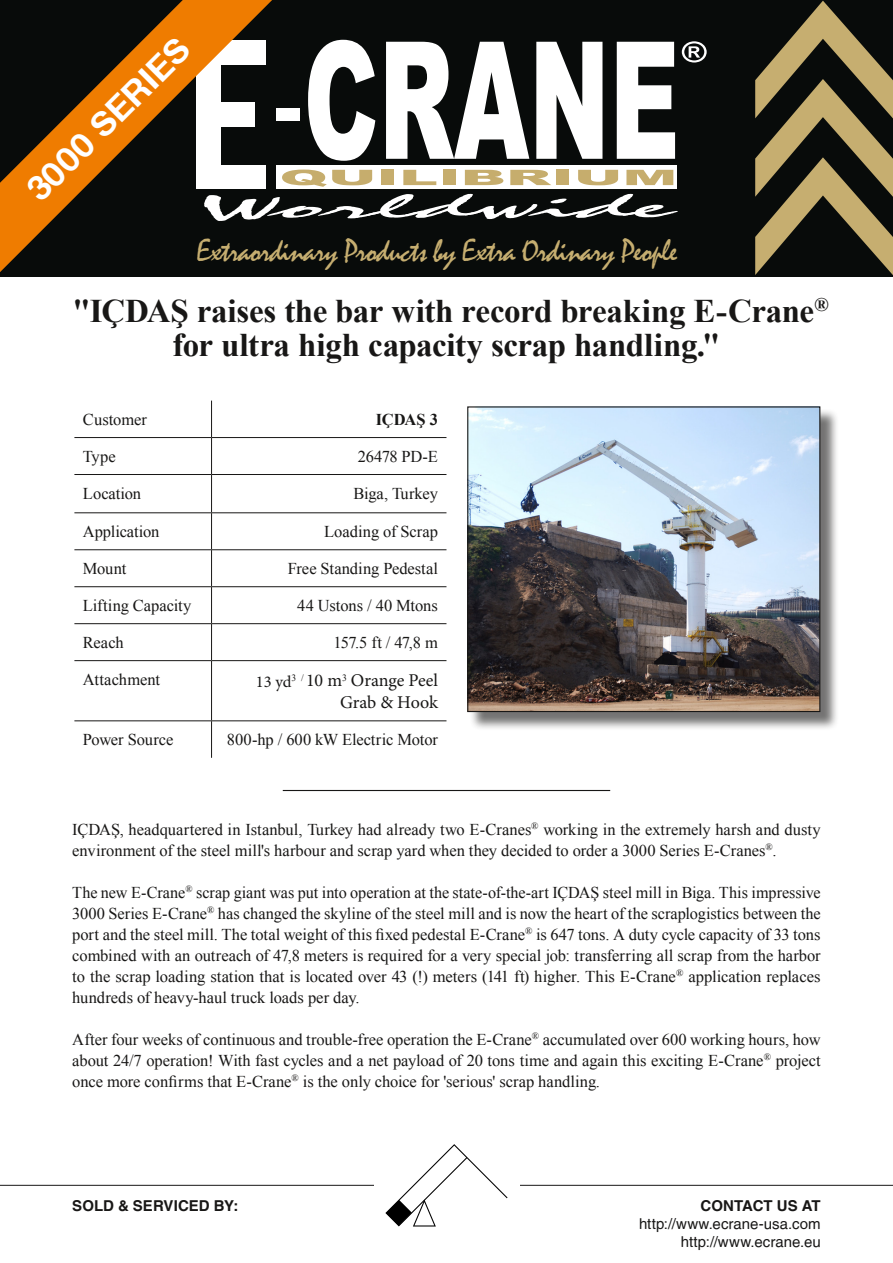
<style>
.page{position:relative;width:893px;height:1263px;background:#fff}
.page>*{position:absolute;margin:0;border:0;box-sizing:border-box;transform-origin:0 0}
.t1{font:700 34.5px "Helvetica Neue CE";color:#fff}
.t2{font:700 33px/34.5px "Times New Roman";letter-spacing:-.01em;color:#181716;text-align:center}
.t3{font:31.95px "Mistral";letter-spacing:-.025em;color:#c6ae70}
.t4{font:18px/21.6px "Minion Pro";letter-spacing:-.005em;color:#181716;text-align:right}
.t5{font:16.5px/21px "Times New Roman";letter-spacing:-.005em;color:#181716;text-align:justify}
.t6{font:700 16.5px "Times New Roman";letter-spacing:-.01em;color:#181716}
.t7{font:15px/18px "Helvetica LT";color:#181716;text-align:right}
.t8{font:700 15px "Helvetica LT";color:#181716}
.s1{font-size:16.5px}
</style>
<div class="page">
<div style="left:0;top:0;width:893px;height:276px;background:#080b0a"></div>
<svg style="left:755px;top:1px;width:138px;height:274px"></svg>
<div style="left:276px;top:165px;width:401px;height:24px;background:#fff"></div>
<div style="left:276px;top:108px;width:23px;height:12px;background:#fff"></div>
<svg style="left:682px;top:41px;width:25px;height:22px"></svg>
<svg style="left:272px;top:194px;width:406px;height:25px"></svg>
<svg style="left:308px;top:40px;width:67px;height:121px"></svg>
<svg style="left:386px;top:42px;width:143px;height:117px"></svg>
<svg style="left:536px;top:42px;width:66px;height:117px"></svg>
<svg style="left:617px;top:42px;width:58px;height:117px"></svg>
<svg style="left:282px;top:170px;width:90px;height:17px"></svg>
<div style="left:381px;top:170px;width:13px;height:15px;background:#c6ad6d"></div>
<svg style="left:403px;top:170px;width:33px;height:15px"></svg>
<div style="left:443px;top:170px;width:13px;height:15px;background:#c6ad6d"></div>
<svg style="left:465px;top:170px;width:38px;height:15px"></svg>
<svg style="left:510px;top:170px;width:41px;height:15px"></svg>
<div style="left:556px;top:170px;width:13px;height:15px;background:#c6ad6d"></div>
<svg style="left:578px;top:170px;width:40px;height:15px"></svg>
<svg style="left:626px;top:170px;width:47px;height:15px"></svg>
<svg style="left:0;top:0;width:272px;height:272px"></svg>
<hr style="left:0;top:1185px;width:893px;height:1px;background:#181716">
<div style="left:374px;top:1144px;width:146px;height:82px;background:#fff"></div>
<svg style="left:385px;top:1144px;width:123px;height:82px"></svg>
<hr style="left:211px;top:401px;width:1px;height:36px;background:#181716">
<hr style="left:74px;top:437px;width:138px;height:1px;background:#181716">
<hr style="left:212px;top:437px;width:234px;height:1px;background:#181716">
<hr style="left:211px;top:438px;width:1px;height:36px;background:#181716">
<hr style="left:74px;top:474px;width:138px;height:1px;background:#181716">
<hr style="left:212px;top:474px;width:234px;height:1px;background:#181716">
<hr style="left:211px;top:475px;width:1px;height:37px;background:#181716">
<hr style="left:74px;top:512px;width:138px;height:1px;background:#181716">
<hr style="left:212px;top:512px;width:234px;height:1px;background:#181716">
<hr style="left:211px;top:513px;width:1px;height:36px;background:#181716">
<hr style="left:74px;top:549px;width:138px;height:1px;background:#181716">
<hr style="left:212px;top:549px;width:234px;height:1px;background:#181716">
<hr style="left:211px;top:550px;width:1px;height:36px;background:#181716">
<hr style="left:74px;top:586px;width:138px;height:1px;background:#181716">
<hr style="left:212px;top:586px;width:234px;height:1px;background:#181716">
<hr style="left:211px;top:587px;width:1px;height:36px;background:#181716">
<hr style="left:74px;top:623px;width:138px;height:1px;background:#181716">
<hr style="left:212px;top:623px;width:234px;height:1px;background:#181716">
<hr style="left:211px;top:624px;width:1px;height:36px;background:#181716">
<hr style="left:74px;top:660px;width:138px;height:1px;background:#181716">
<hr style="left:212px;top:660px;width:234px;height:1px;background:#181716">
<hr style="left:211px;top:661px;width:1px;height:59px;background:#181716">
<hr style="left:74px;top:720px;width:138px;height:1px;background:#181716">
<hr style="left:212px;top:720px;width:234px;height:1px;background:#181716">
<hr style="left:211px;top:721px;width:1px;height:37px;background:#181716">
<div style="left:469px;top:409px;width:370px;height:321px;background:#181716;opacity:.6"></div>
<img style="left:469px;top:408px;width:349px;height:302px">
<div style="left:467px;top:406px;width:353px;height:306px;border:1px solid #181716"></div>
<hr style="left:283px;top:790px;width:327px;height:1px;background:#181716">
<h1 class="t1" style="left:18px;top:180px;width:210px;rotate:-45deg">3000 Series</h1>
<h3 class="t3" style="left:197px;top:231px;width:482px">Extraordinary Products by Extra Ordinary People</h3>
<h2 class="t2" style="left:72px;top:293px;width:758px">"IÇDAŞ raises the bar with record breaking E-Crane<sup>® </sup>for ultra high capacity scrap handling."</h2>
<p class="t5" style="left:83px;top:408px;width:66px">Customer</p>
<p class="t6" style="left:376px;top:408px;width:64px">IÇDAŞ 3</p>
<p class="t5" style="left:83px;top:445px;width:34px">Type</p>
<p class="t5" style="left:358px;top:445px;width:82px">26478 PD-E</p>
<p class="t5" style="left:83px;top:482px;width:60px">Location</p>
<p class="t5" style="left:353px;top:482px;width:86px">Biga, Turkey</p>
<p class="t5" style="left:83px;top:521px;width:78px">Application</p>
<p class="t5" style="left:324px;top:521px;width:115px">Loading of Scrap</p>
<p class="t5" style="left:83px;top:558px;width:45px">Mount</p>
<p class="t5" style="left:288px;top:558px;width:152px">Free Standing Pedestal</p>
<p class="t5" style="left:83px;top:595px;width:110px">Lifting Capacity</p>
<p class="t5" style="left:297px;top:595px;width:142px">44 Ustons / 40 Mtons</p>
<p class="t5" style="left:83px;top:632px;width:42px">Reach</p>
<p class="t5" style="left:333px;top:632px;width:106px">157.5 ft / 47,8 m</p>
<p class="t5" style="left:83px;top:669px;width:79px">Attachment</p>
<p class="t4" style="left:256px;top:670px;width:184px"><span class="s1">13 yd</span><sup>3</sup> <sup>/</sup> 10 m<sup>3</sup> Orange Peel<br>Grab &amp; Hook</p>
<p class="t5" style="left:83px;top:729px;width:92px">Power Source</p>
<p class="t5" style="left:227px;top:729px;width:213px">800-hp / 600 kW Electric Motor</p>
<p class="t5" style="left:72px;top:818px;width:750px">IÇDAŞ, headquartered in Istanbul, Turkey had already two E-Cranes<sup>®</sup> working in the extremely harsh and dusty environment of the steel mill's harbour and scrap yard when they decided to order a 3000 Series E-Cranes<sup>®</sup>.</p>
<p class="t5" style="left:72px;top:881px;width:750px">The new E-Crane<sup>®</sup> scrap giant was put into operation at the state-of-the-art IÇDAŞ steel mill in Biga. This impressive 3000 Series E-Crane<sup>®</sup> has changed the skyline of the steel mill and is now the heart of the scraplogistics between the port and the steel mill. The total weight of this fixed pedestal E-Crane<sup>®</sup> is 647 tons. A duty cycle capacity of 33 tons combined with an outreach of 47,8 meters is required for a very special job: transferring all scrap from the harbor to the scrap loading station that is located over 43 (!) meters (141 ft) higher. This E-Crane<sup>®</sup> application replaces hundreds of heavy-haul truck loads per day.</p>
<p class="t5" style="left:72px;top:1028px;width:750px">After four weeks of continuous and trouble-free operation the E-Crane<sup>®</sup> accumulated over 600 working hours, how about 24/7 operation! With fast cycles and a net payload of 20 tons time and again this exciting E-Crane<sup>®</sup> project once more confirms that E-Crane<sup>®</sup> is the only choice for 'serious' scrap handling.</p>
<p class="t8" style="left:72px;top:1196px;width:168px">SOLD &amp; SERVICED BY:</p>
<p class="t8" style="left:700px;top:1196px;width:122px">CONTACT US AT</p>
<p class="t7" style="left:639px;top:1215px;width:183px">http://www.ecrane-usa.com http://www.ecrane.eu</p>
</div>
